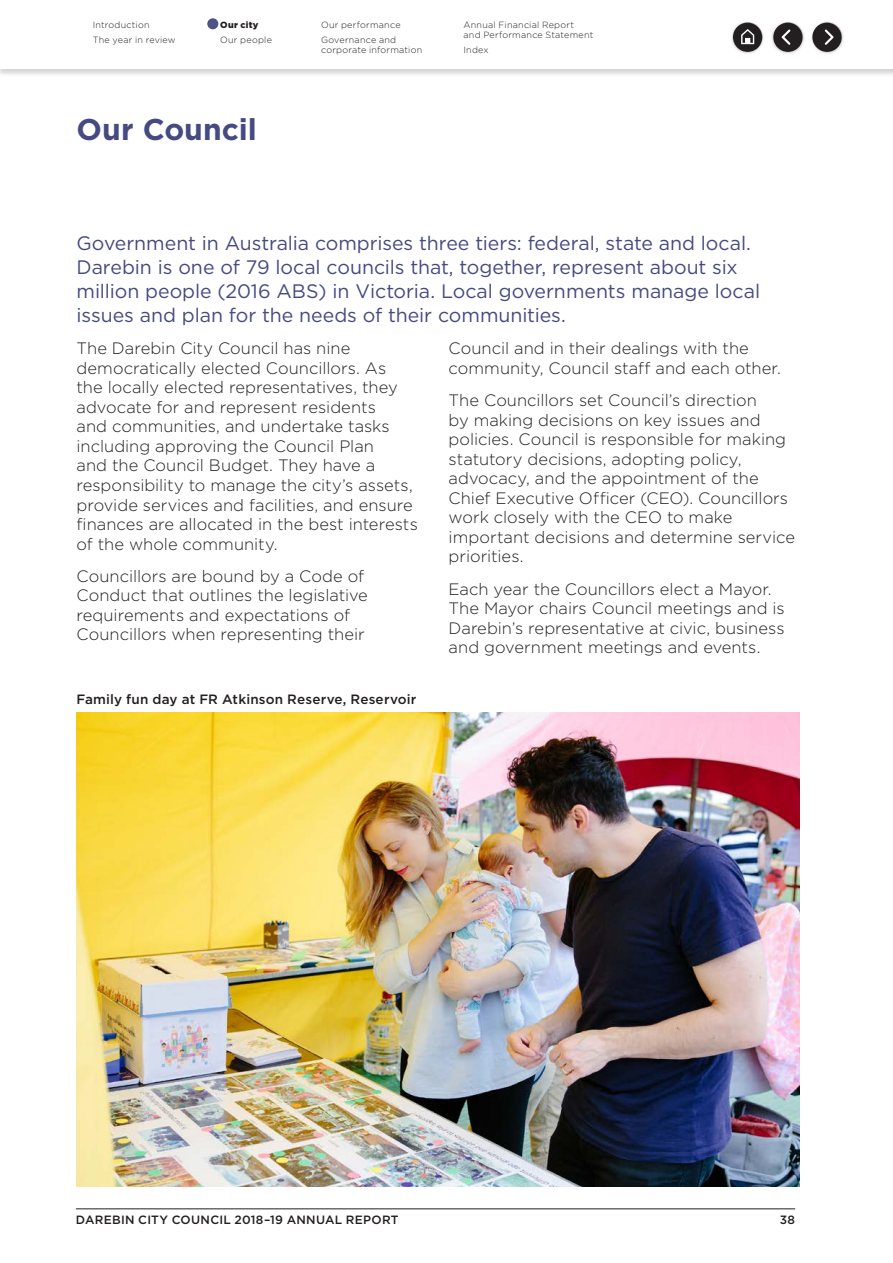
<style>
.page{position:relative;width:893px;height:1263px;background:#fff}
.page>*{position:absolute;margin:0;border:0;box-sizing:border-box;transform-origin:0 0}
.t1{font:700 30px "Gotham";color:#454a81}
.t2{font:19.5px/24px "Gotham";letter-spacing:-.005em;color:#454a81}
.t3{font:300 16.5px/19.5px "Gotham";color:#231f20}
.t4{font:500 13.5px "Gotham";letter-spacing:.01em;color:#231f20}
.t5{font:500 12px "Gotham";letter-spacing:.025em;color:#231f20}
.t6{font:300 9px/15px "Gotham";letter-spacing:.025em;color:#231f20}
.t7{font:900 9px "Gotham";letter-spacing:.03em;color:#231f20}
</style>
<div class="page">
<img style="left:77px;top:712px;width:722px;height:474px">
<hr style="left:76px;top:1208px;width:719px;height:1px;background:#231f20">
<div style="left:0;top:0;width:893px;height:77px;background:#231f20;opacity:.2"></div>
<div style="left:0;top:0;width:893px;height:68px;background:#fff"></div>
<svg style="left:773px;top:22px;width:30px;height:30px"></svg>
<svg style="left:733px;top:22px;width:29px;height:30px"></svg>
<svg style="left:812px;top:22px;width:30px;height:30px"></svg>
<div style="left:207px;top:18px;width:11px;height:11px;background:#4e5387;border-radius:50%"></div>
<p class="t6" style="left:93px;top:17px;width:84px">Introduction<br>The year in review</p>
<p class="t7" style="left:220px;top:19px;width:40px">Our city</p>
<p class="t6" style="left:220px;top:32px;width:53px">Our people</p>
<h1 class="t1" style="left:77px;top:112px;width:182px">Our Council</h1>
<p class="t6" style="left:321px;top:17px;width:81px">Our performance<br>Governance and</p>
<p class="t6" style="left:321px;top:43px;width:103px">corporate information</p>
<p class="t6" style="left:463px;top:19px;width:131px;line-height:10.8px">Annual Financial Report and Performance Statement</p>
<p class="t6" style="left:463px;top:43px;width:27px">Index</p>
<p class="t2" style="left:77px;top:231px;width:685px">Government in Australia comprises three tiers: federal, state and local.<br>Darebin is one of 79 local councils that, together, represent about six million people (2016 ABS) in Victoria. Local governments manage local issues and plan for the needs of their communities.</p>
<p class="t3" style="left:77px;top:339px;width:343px">The Darebin City Council has nine democratically elected Councillors. As<br>the locally elected representatives, they advocate for and represent residents<br>and communities, and undertake tasks including approving the Council Plan<br>and the Council Budget. They have a responsibility to manage the city’s assets, provide services and facilities, and ensure finances are allocated in the best interests of the whole community.</p>
<p class="t3" style="left:77px;top:566px;width:293px">Councillors are bound by a Code of Conduct that outlines the legislative requirements and expectations of Councillors when representing their</p>
<p class="t3" style="left:449px;top:339px;width:334px">Council and in their dealings with the community, Council staff and each other.</p>
<p class="t3" style="left:449px;top:390px;width:348px">The Councillors set Council’s direction<br>by making decisions on key issues and policies. Council is responsible for making statutory decisions, adopting policy, advocacy, and the appointment of the Chief Executive Officer (CEO). Councillors work closely with the CEO to make important decisions and determine service priorities.</p>
<p class="t3" style="left:449px;top:579px;width:338px">Each year the Councillors elect a Mayor.<br>The Mayor chairs Council meetings and is Darebin’s representative at civic, business and government meetings and events.</p>
<p class="t4" style="left:77px;top:692px;width:341px">Family fun day at FR Atkinson Reserve, Reservoir</p>
<p class="t5" style="left:76px;top:1213px;width:324px">DAREBIN CITY COUNCIL 2018–19 ANNUAL REPORT</p>
<p class="t5" style="left:780px;top:1213px;width:17px">38</p>
</div>
